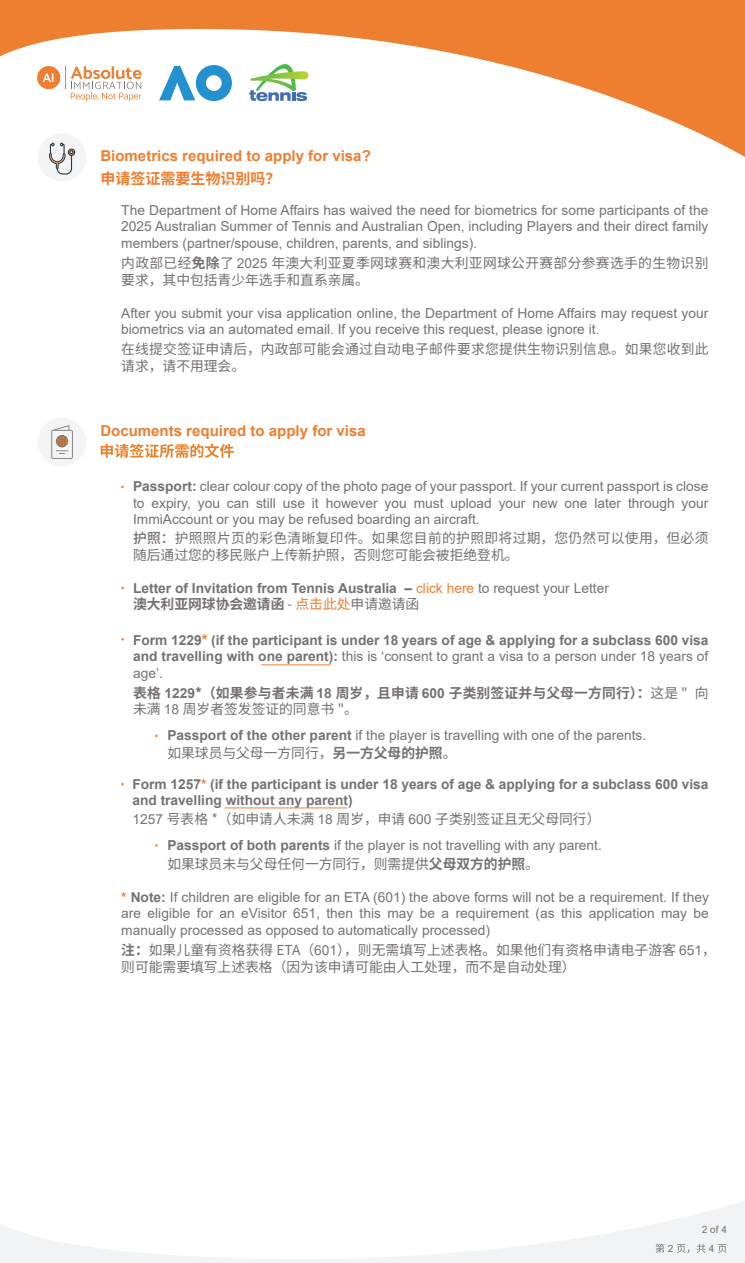
<style>
.page{position:relative;width:745px;height:1263px;background:#fff}
.page>*{position:absolute;margin:0;border:0;box-sizing:border-box;transform-origin:0 0}
.t1{font:700 15px "Arial";color:#ee7e30}
.t2{font:700 15px "Noto Sans SC";color:#ee7e30}
.t3{font:13.75px/16.5px "Arial";color:#777272;text-align:justify}
.t4{font:700 13.75px/16.5px "Arial";color:#777272;text-align:justify}
.t5{font:13.75px/16.5px "Noto Sans SC";letter-spacing:.005em;color:#777272}
.t6{font:13.75px/16.5px "Noto Sans SC";letter-spacing:.025em;color:#777272}
.t7{font:700 13.75px/16.5px "Noto Sans SC";letter-spacing:.015em;color:#777272}
.t8{font:700 13.75px "Arial";color:#767171}
.t9{font:10px "Arial";color:#767171}
.t10{font:10px "Arial";color:#757171}
.s1{font-weight:700}
.s2{font-family:"Arial"}
.s3{font-weight:500}
.s4{font-weight:400;color:#ee7e30}
.s5{font-weight:400;color:#777272}
.s6{font-weight:400}
.s7{font-weight:400;color:#ee7d2f}
.s8{font-size:15px;color:#ee7e30}
.s9{font-family:"Arial";font-weight:400}
.s10{color:#ee7e30}
.s11{font-weight:700;color:#ee7e30}
</style>
<div class="page">
<div style="left:38px;top:418px;width:48px;height:48px;background:#f3f4f5;border-radius:50%"></div>
<svg style="left:51px;top:425px;width:22px;height:34px"></svg>
<svg style="left:101px;top:444px;width:133px;height:14px"></svg>
<svg style="left:0;top:0;width:744px;height:166px"></svg>
<svg style="left:159px;top:65px;width:73px;height:36px"></svg>
<svg style="left:37px;top:66px;width:104px;height:35px"></svg>
<svg style="left:249px;top:64px;width:59px;height:37px"></svg>
<svg style="left:0;top:1201px;width:744px;height:62px"></svg>
<svg style="left:655px;top:1243px;width:9px;height:9px"></svg>
<svg style="left:676px;top:1243px;width:29px;height:10px"></svg>
<svg style="left:717px;top:1244px;width:9px;height:8px"></svg>
<hr style="left:261px;top:664px;width:69px;height:1px;background:#ee7e30">
<hr style="left:224px;top:807px;width:122px;height:1px;background:#ee7e30">
<div style="left:38px;top:133px;width:48px;height:48px;background:#f3f4f5;border-radius:50%"></div>
<svg style="left:49px;top:143px;width:26px;height:31px"></svg>
<p class="t1" style="left:100px;top:145px;width:272px">Biometrics required to apply for visa?</p>
<p class="t2" style="left:100px;top:170px;width:181px">申请签证需要生物识别吗？</p>
<p class="t3" style="left:121px;top:202px;width:588px">The Department of Home Affairs has waived the need for biometrics for some participants of the 2025 Australian Summer of Tennis and Australian Open, including Players and their direct family members (partner/spouse, children, parents, and siblings).</p>
<p class="t6" style="left:121px;top:255px;width:588px">内政部已经<span class="s1">免除</span>了 <span class="s2">2025</span> 年澳大利亚夏季网球赛和澳大利亚网球公开赛部分参赛选手的生物识别要求，其中包括青少年选手和直系亲属。</p>
<p class="t3" style="left:121px;top:304px;width:588px">After you submit your visa application online, the Department of Home Affairs may request your biometrics via an automated email. If you receive this request, please ignore it.</p>
<p class="t5" style="left:121px;top:341px;width:588px">在线提交签证申请后，内政部可能会通过自动电子邮件要求您提供生物识别信息。如果您收到此请求，请不用理会。</p>
<p class="t1" style="left:100px;top:420px;width:267px">Documents required to apply for visa</p>
<p class="t3" style="left:133px;top:478px;width:576px"><span class="s1">Passport:</span> clear colour copy of the photo page of your passport. If your current passport is close to expiry, you can still use it however you must upload your new one later through your ImmiAccount or you may be refused boarding an aircraft.</p>
<p class="t6" style="left:133px;top:530px;width:576px"><span class="s3">护照：</span>护照照片页的彩色清晰复印件。如果您目前的护照即将过期，您仍然可以使用，但必须随后通过您的移民账户上传新护照，否则您可能会被拒绝登机。</p>
<p class="t8" style="left:133px;top:578px;width:477px">Letter of Invitation from Tennis Australia – <span class="s4">click here</span> <span class="s5">to request your Letter</span></p>
<p class="t7" style="left:133px;top:596px;width:287px">澳大利亚网球协会邀请函 <span class="s6">-</span> <span class="s7">点击此处</span><span class="s6">申请邀请函</span></p>
<p class="t4" style="left:133px;top:631px;width:576px">Form 1229<span class="s8">*</span> (if the participant is under 18 years of age &amp; applying for a subclass 600 visa and travelling with one parent): <span class="s6">this is ‘consent to grant a visa to a person under 18 years of age’.</span></p>
<p class="t7" style="left:133px;top:685px;width:576px">表格 <span class="s2">1229</span>*（如果参与者未满 <span class="s2">18</span> 周岁，且申请 <span class="s2">600</span> 子类别签证并与父母一方同行）：<span class="s6">这是 " 向未满</span> <span class="s9">18</span> <span class="s6">周岁者签发签证的同意书 "。</span></p>
<p class="t3" style="left:167px;top:727px;width:480px"><span class="s1">Passport of the other parent</span> if the player is travelling with one of the parents.</p>
<p class="t5" style="left:167px;top:745px;width:290px">如果球员与父母一方同行，<span class="s1">另一方父母的护照</span>。</p>
<p class="t4" style="left:132px;top:776px;width:577px">Form 1257<span class="s10">*</span> (if the participant is under 18 years of age &amp; applying for a subclass 600 visa and travelling without any parent)</p>
<p class="t5" style="left:132px;top:811px;width:469px"><span class="s2">1257</span> 号表格 *（如申请人未满 <span class="s2">18</span> 周岁，申请 <span class="s2">600</span> 子类别签证且无父母同行）</p>
<p class="t3" style="left:167px;top:837px;width:436px"><span class="s1">Passport of both parents</span> if the player is not travelling with any parent.</p>
<p class="t5" style="left:167px;top:856px;width:373px">如果球员未与父母任何一方同行，则需提供<span class="s1">父母双方的护照</span>。</p>
<p class="t3" style="left:121px;top:888px;width:588px"><span class="s11">*</span> <span class="s1">Note:</span> If children are eligible for an ETA (601) the above forms will not be a requirement. If they are eligible for an eVisitor 651, then this may be a requirement (as this application may be manually processed as opposed to automatically processed)</p>
<p class="t5" style="left:121px;top:942px;width:595px"><span class="s1">注：</span>如果儿童有资格获得 ETA（<span class="s2">601</span>），则无需填写上述表格。如果他们有资格申请电子游客 <span class="s2">651</span>，则可能需要填写上述表格（因为该申请可能由人工处理，而不是自动处理）</p>
<p class="t9" style="left:701px;top:1222px;width:27px">2 of 4</p>
<p class="t10" style="left:667px;top:1241px;width:7px">2</p>
<p class="t10" style="left:708px;top:1241px;width:7px">4</p>
</div>
